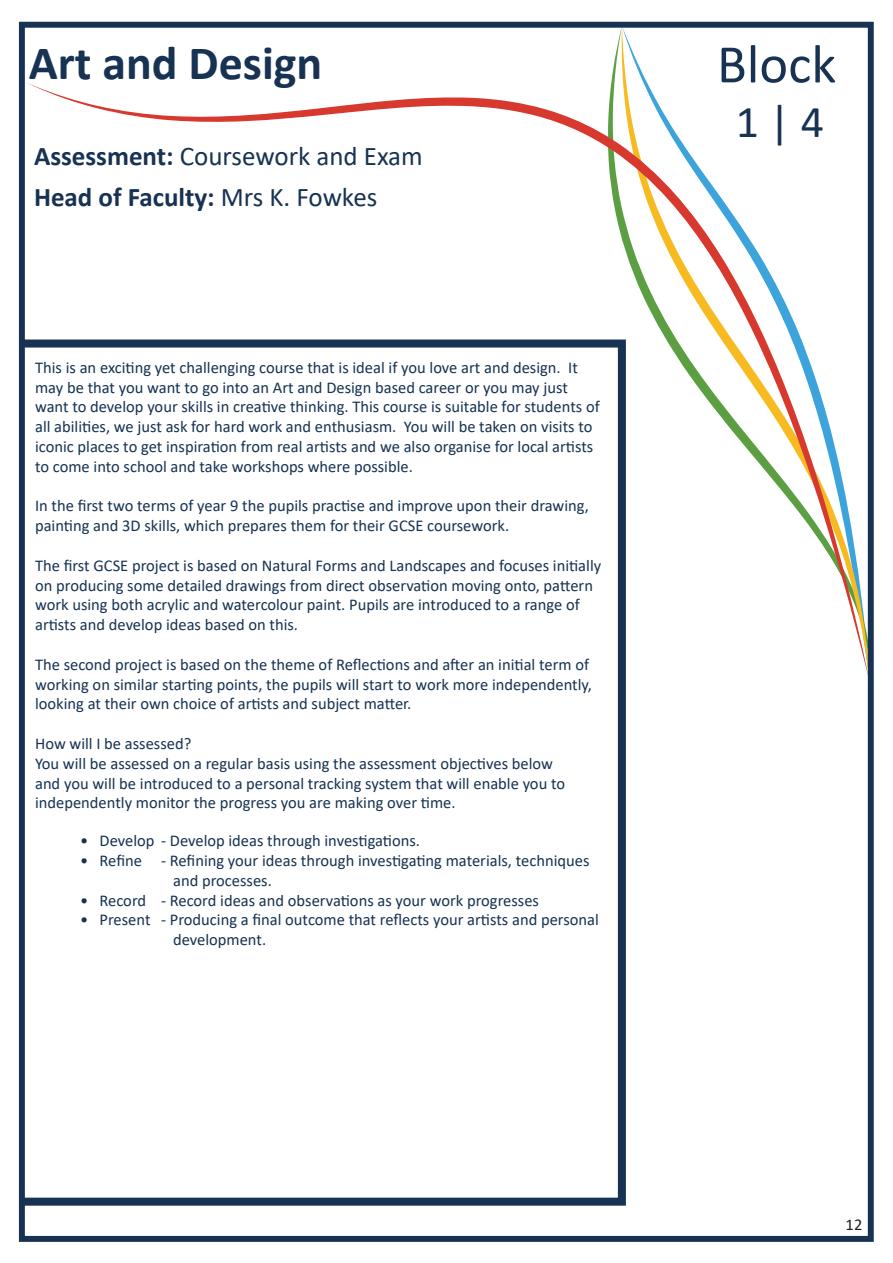
<style>
.page{position:relative;width:893px;height:1263px;background:#fff}
.page>*{position:absolute;margin:0;border:0;box-sizing:border-box;transform-origin:0 0}
.t1{font:54.75px "Calibri";color:#173252}
.Course_Title{font:700 48px "Calibri";color:#173252}
.t2{font:45.75px "Calibri";color:#173252}
.Course_Details{font:27px "Calibri";color:#173252}
.Course_Details-2{font:700 27px "Calibri";color:#173252}
.General_Text{font:16.5px/19.8px "Calibri";color:#173252}
.t3{font:16.5px "Calibri";color:#231f20}
.s1{font-weight:700}
.s2{font-weight:400}
</style>
<div class="page">
<div style="left:20px;top:339px;width:606px;height:867px;border:8px solid #fff"></div>
<svg style="left:26px;top:82px;width:841px;height:601px"></svg>
<div style="left:19px;top:22px;width:855px;height:1220px;border:6px solid #173252"></div>
<p class="Course_Title" style="left:29px;top:29px;width:295px">Art and Design</p>
<p class="Course_Details" style="left:34px;top:137px;width:390px"><span class="s1">Assessment:</span> Coursework and Exam</p>
<p class="Course_Details-2" style="left:34px;top:178px;width:345px">Head of Faculty: <span class="s2">Mrs K. Fowkes</span></p>
<p class="General_Text" style="left:35px;top:357px;width:566px">This is an exciting yet challenging course that is ideal if you love art and design. It may be that you want to go into an Art and Design based career or you may just want to develop your skills in creative thinking. This course is suitable for students of all abilities, we just ask for hard work and enthusiasm. You will be taken on visits to iconic places to get inspiration from real artists and we also organise for local artists to come into school and take workshops where possible.</p>
<p class="General_Text" style="left:35px;top:496px;width:555px">In the first two terms of year 9 the pupils practise and improve upon their drawing, painting and 3D skills, which prepares them for their GCSE coursework.</p>
<p class="General_Text" style="left:35px;top:555px;width:568px">The first GCSE project is based on Natural Forms and Landscapes and focuses initially</p>
<p class="General_Text" style="left:35px;top:575px;width:559px">on producing some detailed drawings from direct observation moving onto, pattern work using both acrylic and watercolour paint. Pupils are introduced to a range of artists and develop ideas based on this.</p>
<p class="General_Text" style="left:35px;top:654px;width:558px">The second project is based on the theme of Reflections and after an initial term of working on similar starting points, the pupils will start to work more independently, looking at their own choice of artists and subject matter.</p>
<p class="General_Text" style="left:35px;top:733px;width:158px">How will I be assessed?</p>
<p class="General_Text" style="left:35px;top:753px;width:531px">You will be assessed on a regular basis using the assessment objectives below and you will be introduced to a personal tracking system that will enable you to independently monitor the progress you are making over time.</p>
<p class="General_Text" style="left:80px;top:830px;width:341px">• Develop - Develop ideas through investigations.</p>
<p class="General_Text" style="left:173px;top:850px;width:418px;text-indent:-93px">• Refine - Refining your ideas through investigating materials, techniques and processes.</p>
<p class="General_Text" style="left:80px;top:890px;width:460px">• Record - Record ideas and observations as your work progresses</p>
<p class="General_Text" style="left:173px;top:910px;width:427px;text-indent:-93px">• Present - Producing a final outcome that reflects your artists and personal development.</p>
<h1 class="t1" style="left:717px;top:26px;width:121px">Block</h1>
<h3 class="t2" style="left:736px;top:90px;width:90px">1 | 4</h3>
<p class="t3" style="left:846px;top:1213px;width:18px">12</p>
</div>
